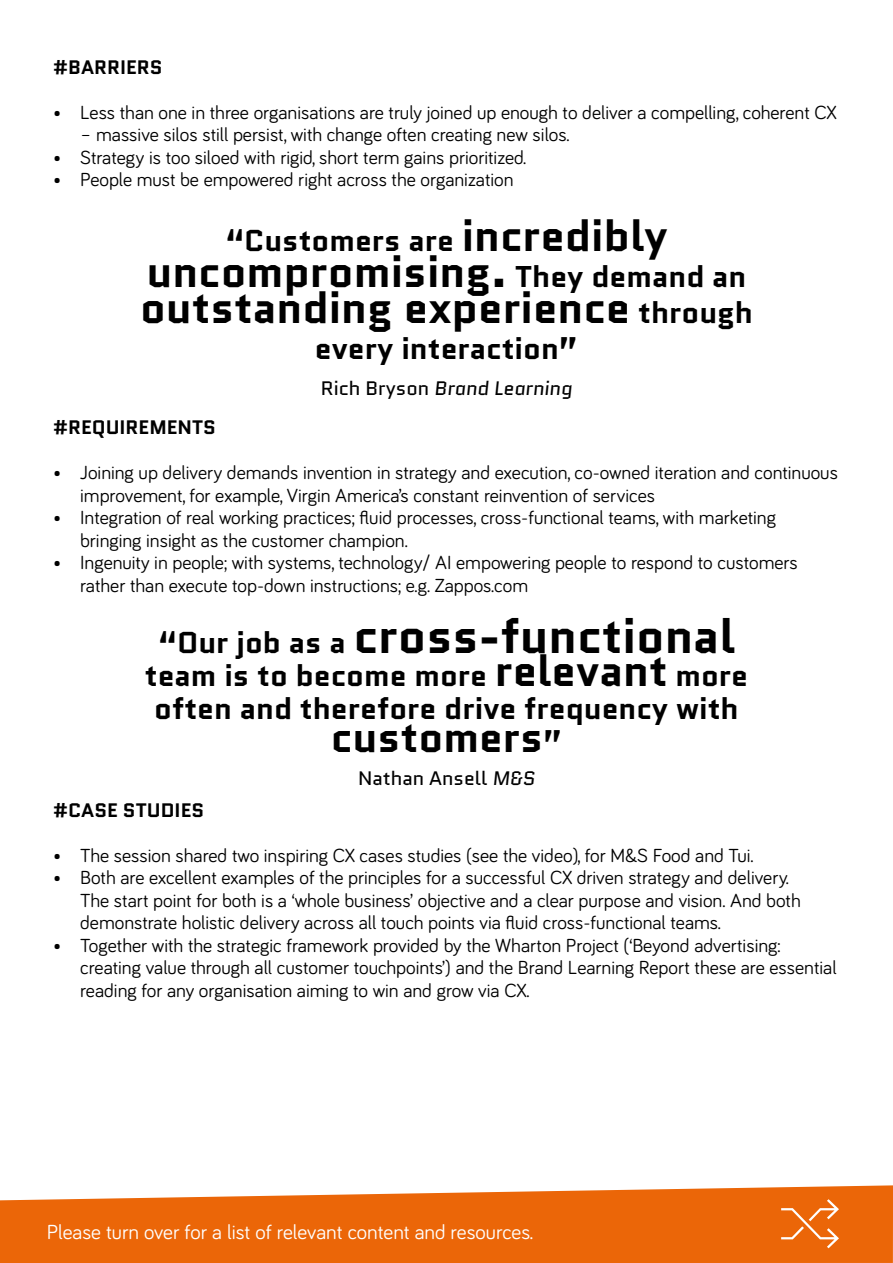
<style>
.page{position:relative;width:893px;height:1263px;background:#fff}
.page>*{position:absolute;margin:0;border:0;box-sizing:border-box;transform-origin:0 0}
.t1{font:700 48px "Quantico";color:#000}
.t2{font:700 43.5px/36px "Quantico";color:#000}
.t3{font:700 42px "Quantico";color:#000}
.t4{font:700 30px/33px "Quantico";color:#000;text-align:center}
.t5{font:21px "Bariol";color:#fff}
.t6{font:19.5px/22.5px "Bariol";color:#000}
.t7{font:700 19.5px "Quantico";color:#000}
.t8{font:italic 19.5px "Quantico";color:#000}
.t9{font:19.5px "Quantico";color:#000}
.s1{font-size:43.5px}
.s2{font-size:30px}
.s3{font-style:normal}
.s4{font-style:italic}
</style>
<div class="page">
<svg style="left:0;top:1185px;width:893px;height:78px;fill:#eb6608"></svg>
<svg style="left:781px;top:1199px;width:58px;height:49px"></svg>
<p class="t7" style="left:53px;top:53px;width:111px">#BARRIERS</p>
<p class="t6" style="left:53px;top:100px;width:785px">• Less than one in three organisations are truly joined up enough to deliver a compelling, coherent CX</p>
<p class="t6" style="left:80px;top:123px;width:491px">– massive silos still persist, with change often creating new silos.</p>
<p class="t6" style="left:53px;top:145px;width:475px">• Strategy is too siloed with rigid, short term gains prioritized.</p>
<p class="t6" style="left:53px;top:168px;width:462px">• People must be empowered right across the organization</p>
<h3 class="t4" style="left:225px;top:224px;width:444px">“Customers are <span class="s1">incredibly</span></h3>
<h2 class="t2" style="left:140px;top:254px;width:614px">uncompromising. <span class="s2">They demand an </span>outstanding experience <span class="s2">through</span></h2>
<h3 class="t4" style="left:315px;top:332px;width:265px">every interaction”</h3>
<p class="t8" style="left:321px;top:375px;width:253px"><span class="s3">Rich Bryson</span> Brand Learning</p>
<p class="t7" style="left:53px;top:413px;width:164px">#REQUIREMENTS</p>
<p class="t6" style="left:80px;top:460px;width:759px;text-indent:-27px">• Joining up delivery demands invention in strategy and execution, co-owned iteration and continuous improvement, for example, Virgin America’s constant reinvention of services</p>
<p class="t6" style="left:80px;top:505px;width:697px;text-indent:-27px">• Integration of real working practices; fluid processes, cross-functional teams, with marketing bringing insight as the customer champion.</p>
<p class="t6" style="left:80px;top:550px;width:719px;text-indent:-27px">• Ingenuity in people; with systems, technology/ AI empowering people to respond to customers rather than execute top-down instructions; e.g. Zappos.com</p>
<h1 class="t1" style="left:158px;top:602px;width:579px"><span class="s2">“Our job as a</span> cross-functional</h1>
<h3 class="t4" style="left:145px;top:659px;width:605px">team is to become more <span class="s1">relevant</span> more often and therefore drive frequency with</h3>
<h3 class="t3" style="left:331px;top:707px;width:233px">customers<span class="s2">”</span></h3>
<p class="t9" style="left:358px;top:765px;width:178px">Nathan Ansell <span class="s4">M&amp;S</span></p>
<p class="t7" style="left:53px;top:796px;width:153px">#CASE STUDIES</p>
<p class="t6" style="left:53px;top:843px;width:702px">• The session shared two inspiring CX cases studies (see the video), for M&amp;S Food and Tui.</p>
<p class="t6" style="left:80px;top:865px;width:722px;text-indent:-27px">• Both are excellent examples of the principles for a successful CX driven strategy and delivery.<br>The start point for both is a ‘whole business’ objective and a clear purpose and vision. And both demonstrate holistic delivery across all touch points via fluid cross-functional teams.</p>
<p class="t6" style="left:80px;top:933px;width:758px;text-indent:-27px">• Together with the strategic framework provided by the Wharton Project (‘Beyond advertising: creating value through all customer touchpoints’) and the Brand Learning Report these are essential reading for any organisation aiming to win and grow via CX.</p>
<p class="t5" style="left:47px;top:1218px;width:488px">Please turn over for a list of relevant content and resources.</p>
</div>
